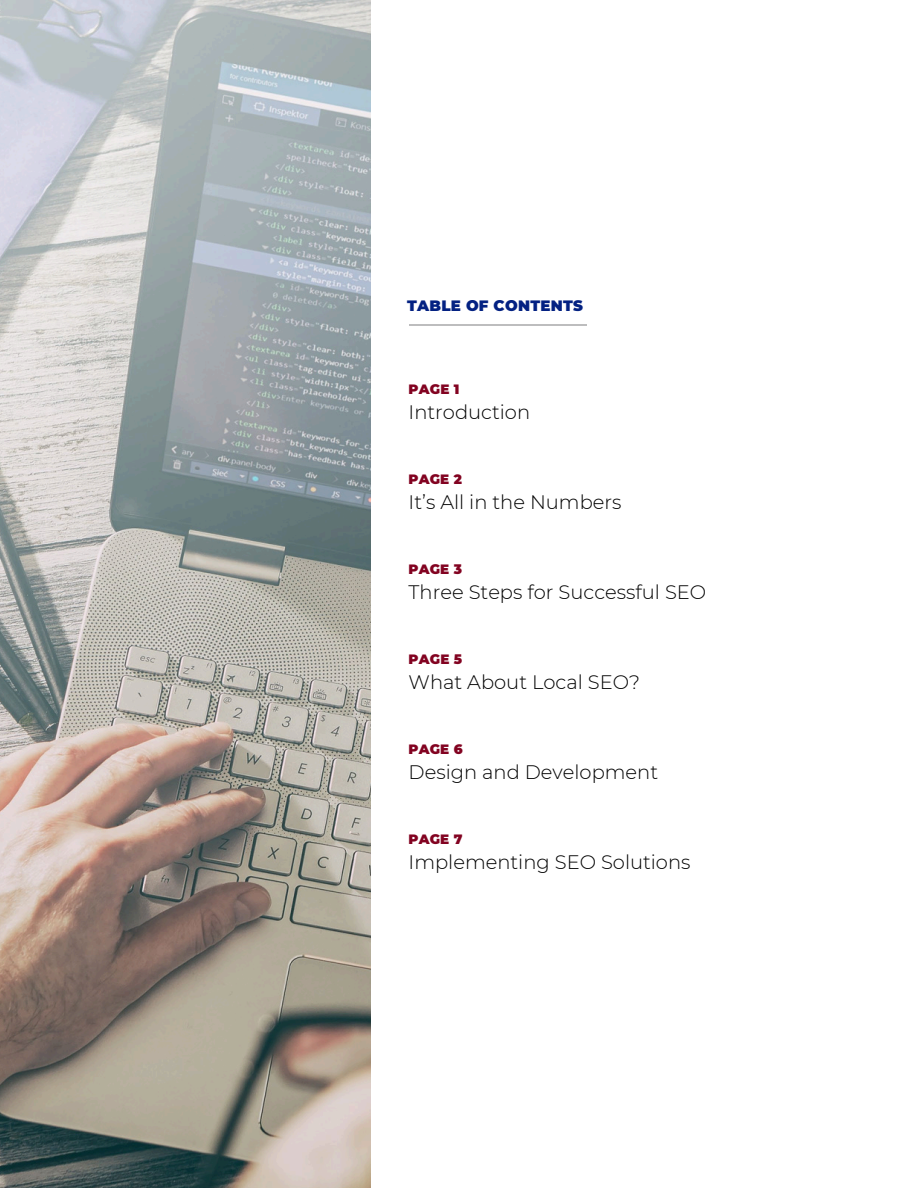
<style>
.page{position:relative;width:918px;height:1188px;background:#fff}
.page>*{position:absolute;margin:0;border:0;box-sizing:border-box;transform-origin:0 0}
.t1{font:300 19.5px "Montserrat";color:#000}
.t2{font:900 15px "Montserrat";letter-spacing:.015em;color:#032182}
.t3{font:900 13.5px "Montserrat";letter-spacing:.01em;color:#820321}
</style>
<div class="page">
<hr style="left:409px;top:324px;width:177px;height:2px;background:#bdbdbe">
<img style="left:0;top:0;width:370px;height:1188px">
<p class="t2" style="left:407px;top:296px;width:177px">TABLE OF CONTENTS</p>
<h1 class="t3" style="left:409px;top:381px;width:52px">PAGE 1</h1>
<h1 class="t1" style="left:409px;top:400px;width:123px">Introduction</h1>
<h1 class="t3" style="left:409px;top:471px;width:55px">PAGE 2</h1>
<h1 class="t1" style="left:409px;top:490px;width:214px">It’s All in the Numbers</h1>
<h1 class="t3" style="left:409px;top:561px;width:55px">PAGE 3</h1>
<h1 class="t1" style="left:409px;top:580px;width:299px">Three Steps for Successful SEO</h1>
<h1 class="t3" style="left:409px;top:651px;width:55px">PAGE 5</h1>
<h1 class="t1" style="left:409px;top:670px;width:233px">What About Local SEO?</h1>
<p class="t3" style="left:409px;top:741px;width:55px">PAGE 6</p>
<p class="t1" style="left:409px;top:760px;width:251px">Design and Development</p>
<h1 class="t3" style="left:409px;top:831px;width:55px">PAGE 7</h1>
<h1 class="t1" style="left:409px;top:850px;width:283px">Implementing SEO Solutions</h1>
</div>
